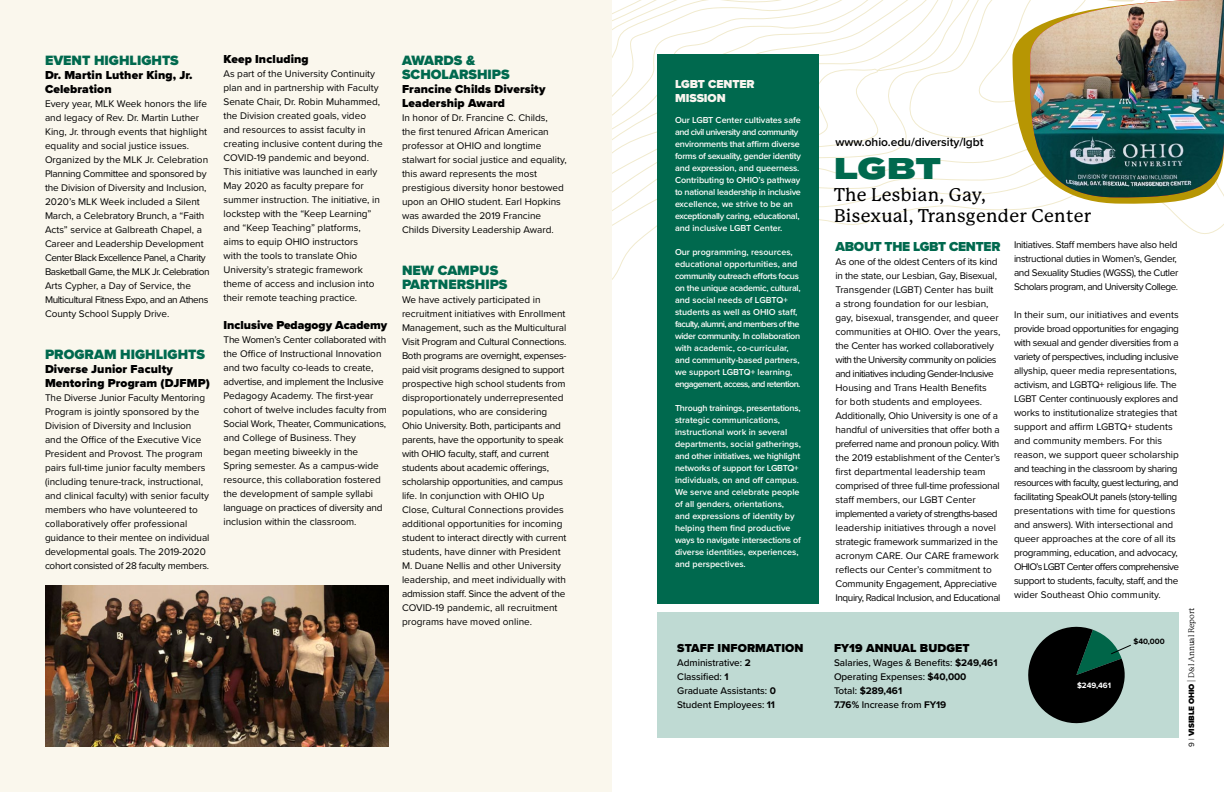
<style>
.page{position:relative;width:1224px;height:792px;background:#fff}
.page>*{position:absolute;margin:0;border:0;box-sizing:border-box;transform-origin:0 0}
.t1{font:900 30px "Termina";color:#00694e}
.t2{font:500 18px/21.6px "P Mackinac Pro";letter-spacing:.02em;color:#000}
.t3{font:900 14px/14px "Proxima Nova";color:#00694e}
.t4{font:900 13.5px "Proxima Nova";letter-spacing:-.02em;color:#00694e}
.t5{font:900 12px/14px "Proxima Nova";letter-spacing:.01em;color:#000}
.t6{font:600 12px "Proxima Nova";letter-spacing:-.005em;color:#000}
.t7{font:900 12px/14px "Proxima Nova";letter-spacing:-.005em;color:#f8f4ee}
.t8{font:10px/14px "Proxima Nova";color:#000}
.t9{font:10px/14px "Proxima Nova";letter-spacing:-.02em;color:#000}
.t10{font:10px/14px "Proxima Nova";letter-spacing:-.025em;color:#000}
.t11{font:500 10px/14px "Proxima Nova";letter-spacing:-.005em;color:#000}
.t12{font:10px/14px "Proxima Nova";letter-spacing:-.03em;color:#000}
.t13{font:600 9px/12px "Proxima Nova";letter-spacing:-.01em;color:#fdfcfa}
.t14{font:8px "P22 Mackinac Pro";color:#000}
.t15{font:700 8px "Proxima Nova";letter-spacing:-.005em;color:#fff}
.t16{font:700 8px "Proxima Nova";color:#000}
.s1{font-weight:700}
.s2{font-family:"Proxima Nova"}
.s3{font-family:"Proxima Nova";font-weight:900}
</style>
<div class="page">
<div style="left:0;top:0;width:612px;height:792px;background:#faf7ed"></div>
<svg style="left:612px;top:0;width:440px;height:280px"></svg>
<div style="left:657px;top:612px;width:522px;height:126px;background:#bfdad3"></div>
<svg style="left:1028px;top:626px;width:103px;height:98px"></svg>
<div style="left:657px;top:54px;width:162px;height:549px;background:#00694e"></div>
<svg style="left:1012px;top:0;width:180px;height:204px"></svg>
<svg style="left:1025px;top:0;width:4px;height:198px"></svg>
<img style="left:1029px;top:0;width:195px;height:198px">
<img style="left:45px;top:586px;width:343px;height:161px">
<h3 class="t3" style="left:45px;top:53px;width:135px">EVENT HIGHLIGHTS</h3>
<p class="t5" style="left:45px;top:68px;width:149px">Dr. Martin Luther King, Jr.<br>Celebration</p>
<p class="t8" style="left:45px;top:96px;width:166px">Every year, MLK Week honors the life and legacy of Rev. Dr. Martin Luther King, Jr. through events that highlight equality and social justice issues.<br>Organized by the MLK Jr. Celebration Planning Committee and sponsored by the Division of Diversity and Inclusion, 2020’s MLK Week included a Silent March, a Celebratory Brunch, a “Faith Acts” service at Galbreath Chapel, a Career and Leadership Development Center Black Excellence Panel, a Charity Basketball Game, the MLK Jr. Celebration Arts Cypher, a Day of Service, the Multicultural Fitness Expo, and an Athens County School Supply Drive.</p>
<h3 class="t3" style="left:45px;top:347px;width:162px">PROGRAM HIGHLIGHTS</h3>
<p class="t5" style="left:45px;top:362px;width:167px">Diverse Junior Faculty<br>Mentoring Program (DJFMP)</p>
<p class="t8" style="left:45px;top:390px;width:166px">The Diverse Junior Faculty Mentoring Program is jointly sponsored by the Division of Diversity and Inclusion and the Office of the Executive Vice President and Provost. The program pairs full-time junior faculty members (including tenure-track, instructional, and clinical faculty) with senior faculty members who have volunteered to collaboratively offer professional guidance to their mentee on individual developmental goals. The 2019-2020 cohort consisted of 28 faculty members.</p>
<p class="t5" style="left:224px;top:52px;width:87px">Keep Including</p>
<p class="t8" style="left:224px;top:67px;width:161px">As part of the University Continuity plan and in partnership with Faculty Senate Chair, Dr. Robin Muhammed, the Division created goals, video and resources to assist faculty in creating inclusive content during the COVID-19 pandemic and beyond.<br>This initiative was launched in early May 2020 as faculty prepare for summer instruction. The initiative, in lockstep with the “Keep Learning” and “Keep Teaching” platforms, aims to equip OHIO instructors<br>with the tools to translate Ohio University’s strategic framework theme of access and inclusion into their remote teaching practice.</p>
<p class="t5" style="left:224px;top:318px;width:165px">Inclusive Pedagogy Academy</p>
<p class="t8" style="left:224px;top:333px;width:165px">The Women’s Center collaborated with the Office of Instructional Innovation and two faculty co-leads to create, advertise, and implement the Inclusive Pedagogy Academy. The first-year cohort of twelve includes faculty from Social Work, Theater, Communications, and College of Business. They<br>began meeting biweekly in the Spring semester. As a campus-wide resource, this collaboration fostered the development of sample syllabi language on practices of diversity and inclusion within the classroom.</p>
<h3 class="t3" style="left:402px;top:53px;width:109px">AWARDS &amp;<br>SCHOLARSHIPS</h3>
<p class="t5" style="left:402px;top:82px;width:145px">Francine Childs Diversity<br>Leadership Award</p>
<p class="t8" style="left:402px;top:110px;width:166px">In honor of Dr. Francine C. Childs,<br>the first tenured African American professor at OHIO and longtime stalwart for social justice and equality, this award represents the most prestigious diversity honor bestowed upon an OHIO student. Earl Hopkins was awarded the 2019 Francine Childs Diversity Leadership Award.</p>
<h3 class="t3" style="left:402px;top:263px;width:107px">NEW CAMPUS<br>PARTNERSHIPS</h3>
<p class="t8" style="left:402px;top:292px;width:166px">We have actively participated in recruitment initiatives with Enrollment Management, such as the Multicultural Visit Program and Cultural Connections.<br>Both programs are overnight, expenses&shy;paid visit programs designed to support prospective high school students from disproportionately underrepresented populations, who are considering Ohio University. Both, participants and parents, have the opportunity to speak with OHIO faculty, staff, and current students about academic offerings, scholarship opportunities, and campus life. In conjunction with OHIO Up Close, Cultural Connections provides additional opportunities for incoming student to interact directly with current students, have dinner with President M. Duane Nellis and other University leadership, and meet individually with admission staff. Since the advent of the COVID-19 pandemic, all recruitment programs have moved online.</p>
<p class="t7" style="left:675px;top:77px;width:81px">LGBT CENTER<br>MISSION</p>
<p class="t13" style="left:675px;top:114px;width:128px">Our LGBT Center cultivates safe and civil university and community environments that affirm diverse forms of sexuality, gender identity and expression, and queerness.<br>Contributing to OHIO’s pathway to national leadership in inclusive excellence, we strive to be an exceptionally caring, educational, and inclusive LGBT Center.</p>
<p class="t13" style="left:675px;top:246px;width:127px">Our programming, resources, educational opportunities, and community outreach efforts focus on the unique academic, cultural, and social needs of LGBTQ+ students as well as OHIO staff, faculty, alumni, and members of the wider community. In collaboration with academic, co-curricular, and community-based partners, we support LGBTQ+ learning, engagement, access, and retention.</p>
<p class="t13" style="left:675px;top:402px;width:127px">Through trainings, presentations, strategic communications, instructional work in several departments, social gatherings, and other initiatives, we highlight networks of support for LGBTQ+ individuals, on and off campus.<br>We serve and celebrate people of all genders, orientations, and expressions of identity by helping them find productive ways to navigate intersections of diverse identities, experiences, and perspectives.</p>
<p class="t5" style="left:677px;top:641px;width:128px">STAFF INFORMATION</p>
<p class="t11" style="left:677px;top:655px;width:100px">Administrative: <span class="s1">2<br></span>Classified: <span class="s1">1<br></span>Graduate Assistants: <span class="s1">0<br></span>Student Employees: <span class="s1">11</span></p>
<p class="t6" style="left:836px;top:133px;width:150px">www.ohio.edu/diversity/lgbt</p>
<h1 class="t1" style="left:834px;top:146px;width:108px">LGBT</h1>
<h2 class="t2" style="left:834px;top:184px;width:259px">The Lesbian, Gay,<br>Bisexual, Transgender Center</h2>
<h3 class="t4" style="left:836px;top:236px;width:167px">ABOUT THE LGBT CENTER</h3>
<p class="t9" style="left:836px;top:254px;width:166px">As one of the oldest Centers of its kind in the state, our Lesbian, Gay, Bisexual, Transgender (LGBT) Center has built a strong foundation for our lesbian, gay, bisexual, transgender, and queer communities at OHIO. Over the years, the Center has worked collaboratively with the University community on policies and initiatives including Gender-Inclusive Housing and Trans Health Benefits for both students and employees.<br>Additionally, Ohio University is one of a handful of universities that offer both a preferred name and pronoun policy. With the 2019 establishment of the Center’s first departmental leadership team comprised of three full-time professional staff members, our LGBT Center implemented a variety of strengths-based leadership initiatives through a novel strategic framework summarized in the acronym CARE. Our CARE framework reflects our Center’s commitment to Community Engagement, Appreciative Inquiry, Radical Inclusion, and Educational</p>
<p class="t12" style="left:1014px;top:237px;width:166px">Initiatives. Staff members have also held instructional duties in Women’s, Gender, and Sexuality Studies (WGSS), the Cutler Scholars program, and University College.</p>
<p class="t10" style="left:1014px;top:307px;width:166px">In their sum, our initiatives and events provide broad opportunities for engaging with sexual and gender diversities from a variety of perspectives, including inclusive allyship, queer media representations, activism, and LGBTQ+ religious life. The LGBT Center continuously explores and works to institutionalize strategies that support and affirm LGBTQ+ students and community members. For this reason, we support queer scholarship and teaching in the classroom by sharing resources with faculty, guest lecturing, and facilitating SpeakOUt panels (story-telling presentations with time for questions and answers). With intersectional and queer approaches at the core of all its programming, education, and advocacy, OHIO’s LGBT Center offers comprehensive support to students, faculty, staff, and the wider Southeast Ohio community.</p>
<p class="t5" style="left:834px;top:641px;width:137px">FY19 ANNUAL BUDGET</p>
<p class="t11" style="left:834px;top:655px;width:165px">Salaries, Wages &amp; Benefits: <span class="s1">$249,461<br></span>Operating Expenses: <span class="s1">$40,000<br></span>Total: <span class="s1">$289,461<br>7.76%</span> Increase from <span class="s1">FY19</span></p>
<p class="t15" style="left:1077px;top:679px;width:35px">$249,461</p>
<p class="t16" style="left:1134px;top:636px;width:33px">$40,000</p>
<p class="t14" style="left:1187px;top:747px;width:141px;rotate:-90deg"><span class="s2">9 |</span> <span class="s3">VISIBLE OHIO</span> | D&amp;I Annual Report</p>
</div>
